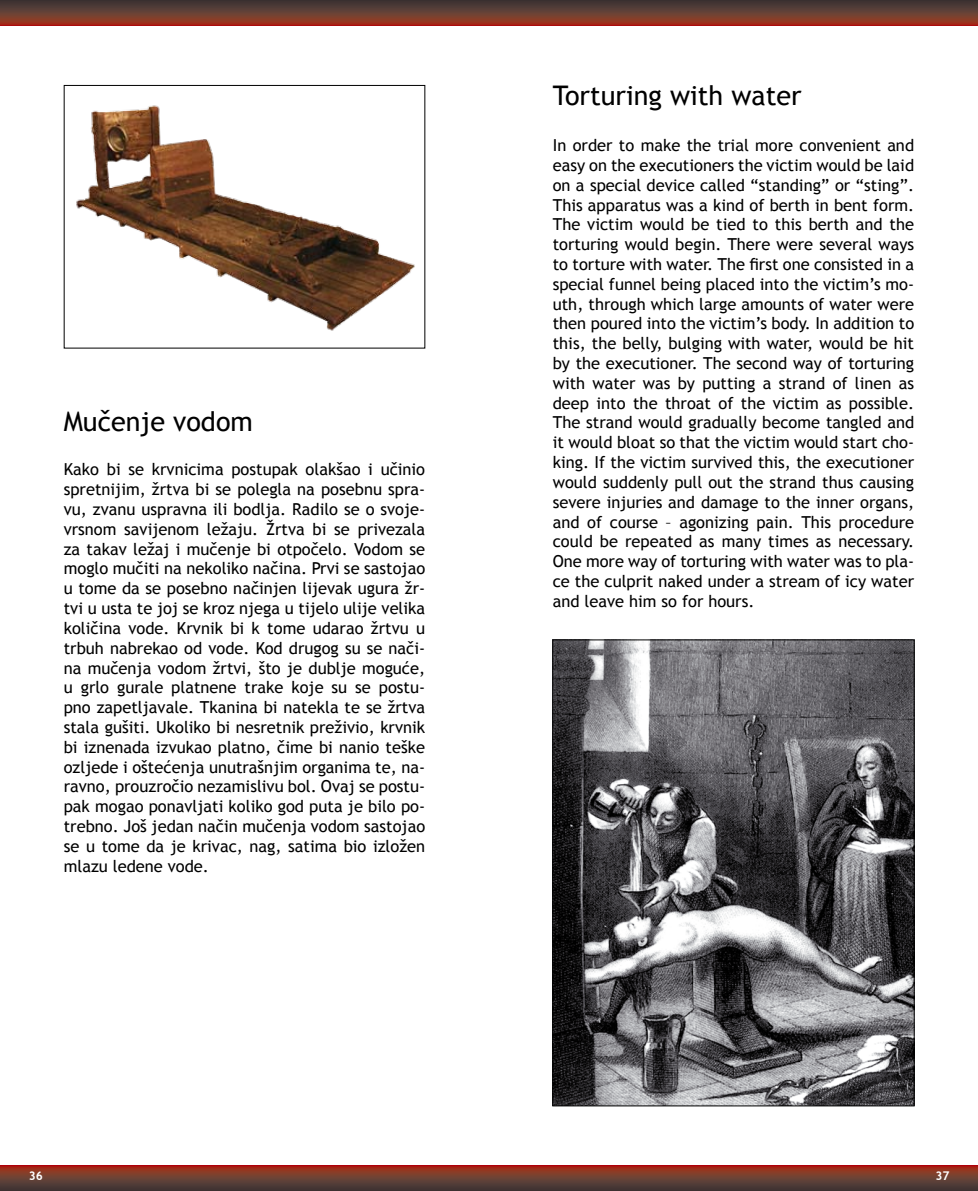
<style>
.page{position:relative;width:978px;height:1191px;background:#fff}
.page>*{position:absolute;margin:0;border:0;box-sizing:border-box;transform-origin:0 0}
.t1{font:27px "Trebuchet MS";color:#000}
.t2{font:16.5px/19.8px "Trebuchet MS";color:#000;text-align:justify}
.t3{font:700 12px "Trebuchet MS";color:#fff}
</style>
<div class="page">
<img style="left:554px;top:641px;width:359px;height:463px">
<img style="left:76px;top:105px;width:339px;height:226px">
<svg style="left:489px;top:0;width:489px;height:26px;background:#6c372d"></svg>
<svg style="left:0;top:0;width:489px;height:26px;background:#6c372d"></svg>
<svg style="left:0;top:1165px;width:489px;height:26px;background:#6f362c"></svg>
<svg style="left:489px;top:1165px;width:489px;height:26px;background:#6f362c"></svg>
<h1 class="t1" style="left:64px;top:405px;width:191px">Mučenje vodom</h1>
<p class="t2" style="left:64px;top:460px;width:363px">Kako bi se krvnicima postupak olakšao i učinio spretnijim, žrtva bi se polegla na posebnu spra&shy;vu, zvanu uspravna ili bodlja. Radilo se o svoje&shy;vrsnom savijenom ležaju. Žrtva bi se privezala za takav ležaj i mučenje bi otpočelo. Vodom se moglo mučiti na nekoliko načina. Prvi se sastojao u tome da se posebno načinjen lijevak ugura žr&shy;tvi u usta te joj se kroz njega u tijelo ulije velika količina vode. Krvnik bi k tome udarao žrtvu u trbuh nabrekao od vode. Kod drugog su se nači&shy;na mučenja vodom žrtvi, što je dublje moguće, u grlo gurale platnene trake koje su se postu&shy;pno zapetljavale. Tkanina bi natekla te se žrtva stala gušiti. Ukoliko bi nesretnik preživio, krvnik bi iznenada izvukao platno, čime bi nanio teške ozljede i oštećenja unutrašnjim organima te, na&shy;ravno, prouzročio nezamislivu bol. Ovaj se postu&shy;pak mogao ponavljati koliko god puta je bilo po&shy;trebno. Još jedan način mučenja vodom sastojao se u tome da je krivac, nag, satima bio izložen mlazu ledene vode.</p>
<h1 class="t1" style="left:553px;top:79px;width:250px">Torturing with water</h1>
<p class="t2" style="left:553px;top:136px;width:363px">In order to make the trial more convenient and easy on the executioners the victim would be laid on a special device called “standing” or “sting”.<br>This apparatus was a kind of berth in bent form.<br>The victim would be tied to this berth and the torturing would begin. There were several ways to torture with water. The first one consisted in a special funnel being placed into the victim’s mo&shy;uth, through which large amounts of water were then poured into the victim’s body. In addition to this, the belly, bulging with water, would be hit by the executioner. The second way of torturing with water was by putting a strand of linen as deep into the throat of the victim as possible.<br>The strand would gradually become tangled and it would bloat so that the victim would start cho&shy;king. If the victim survived this, the executioner would suddenly pull out the strand thus causing severe injuries and damage to the inner organs, and of course – agonizing pain. This procedure could be repeated as many times as necessary.<br>One more way of torturing with water was to pla&shy;ce the culprit naked under a stream of icy water and leave him so for hours.</p>
<p class="t3" style="left:29px;top:1168px;width:16px">36</p>
<p class="t3" style="left:936px;top:1168px;width:16px">37</p>
</div>
